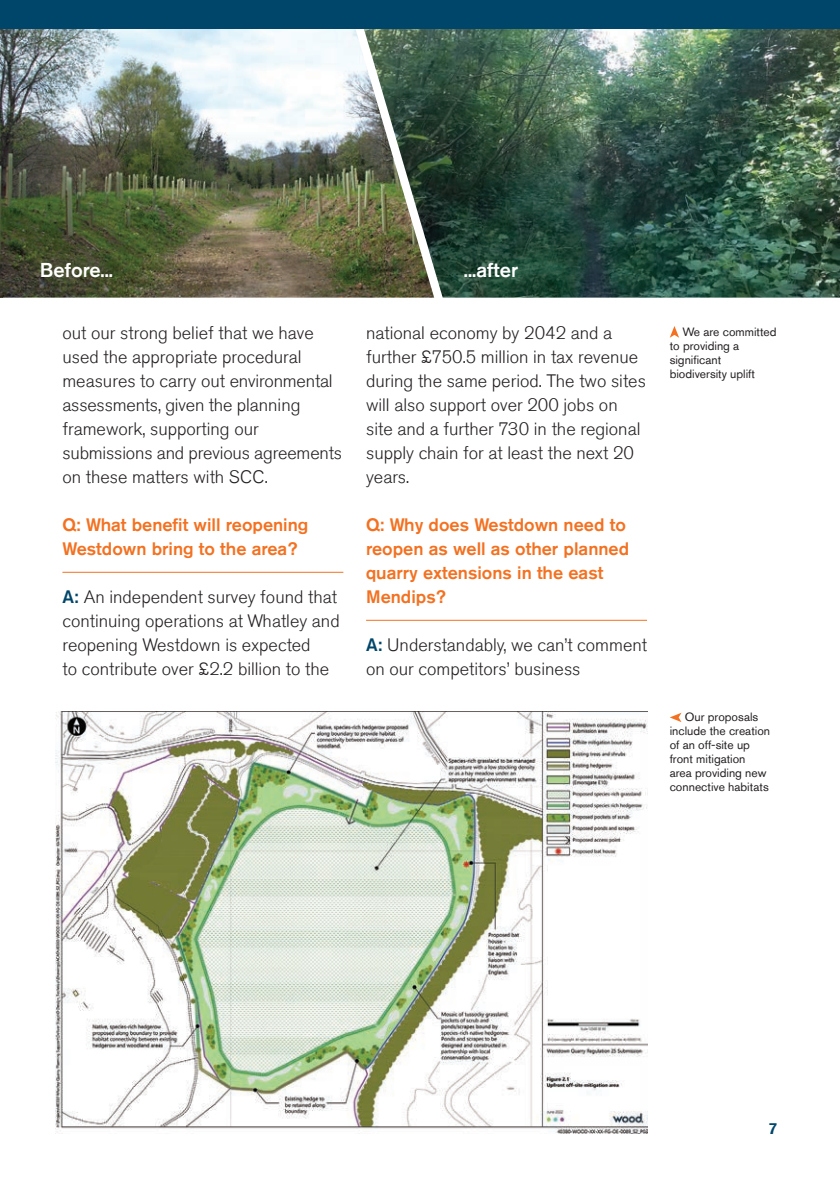
<style>
.page{position:relative;width:840px;height:1191px;background:#fff}
.page>*{position:absolute;margin:0;border:0;box-sizing:border-box;transform-origin:0 0}
.t1{font:500 20px "Akzidenz Grotesk Std";color:#fff}
.t2{font:300 18px/24px "Akzidenz Grotesk Std";color:#231f20}
.t3{font:500 18px/24px "Akzidenz Grotesk Std";color:#f37121}
.t4{font:500 16px "Akzidenz Grotesk Std";color:#00466a}
.t5{font:12px/14px "Akzidenz Grotesk Std";color:#231f20}
.s1{font-weight:500;color:#00466a}
</style>
<div class="page">
<svg style="left:669px;top:326px;width:9px;height:12px"></svg>
<img style="left:0;top:28px;width:355px;height:270px">
<img style="left:355px;top:28px;width:484px;height:270px">
<hr style="left:62px;top:572px;width:281px;height:1px;background:#f37121">
<hr style="left:366px;top:620px;width:280px;height:1px;background:#f37121">
<div style="left:0;top:0;width:839px;height:28px;background:#00466a"></div>
<svg style="left:670px;top:713px;width:11px;height:9px"></svg>
<img style="left:56px;top:711px;width:590px;height:422px">
<p class="t1" style="left:40px;top:257px;width:75px">Before...</p>
<p class="t1" style="left:463px;top:257px;width:56px">...after</p>
<p class="t2" style="left:62px;top:321px;width:281px">out our strong belief that we have used the appropriate procedural measures to carry out environmental assessments, given the planning framework, supporting our submissions and previous agreements on these matters with SCC.</p>
<p class="t3" style="left:62px;top:512px;width:247px">Q: What benefit will reopening<br>Westdown bring to the area?</p>
<p class="t2" style="left:62px;top:585px;width:279px"><span class="s1">A:</span> An independent survey found that continuing operations at Whatley and reopening Westdown is expected<br>to contribute over £2.2 billion to the</p>
<p class="t2" style="left:366px;top:321px;width:281px">national economy by 2042 and a further £750.5 million in tax revenue during the same period. The two sites will also support over 200 jobs on site and a further 730 in the regional supply chain for at least the next 20 years.</p>
<p class="t3" style="left:366px;top:512px;width:264px">Q: Why does Westdown need to reopen as well as other planned quarry extensions in the east<br>Mendips?</p>
<p class="t2" style="left:366px;top:633px;width:282px"><span class="s1">A:</span> Understandably, we can’t comment on our competitors’ business</p>
<p class="t5" style="left:669px;top:325px;width:108px;text-indent:13px">We are committed to providing a significant biodiversity uplift</p>
<p class="t5" style="left:669px;top:709px;width:102px;text-indent:15px">Our proposals include the creation of an off-site up front mitigation area providing new connective habitats</p>
<p class="t4" style="left:768px;top:1118px;width:10px">7</p>
</div>
